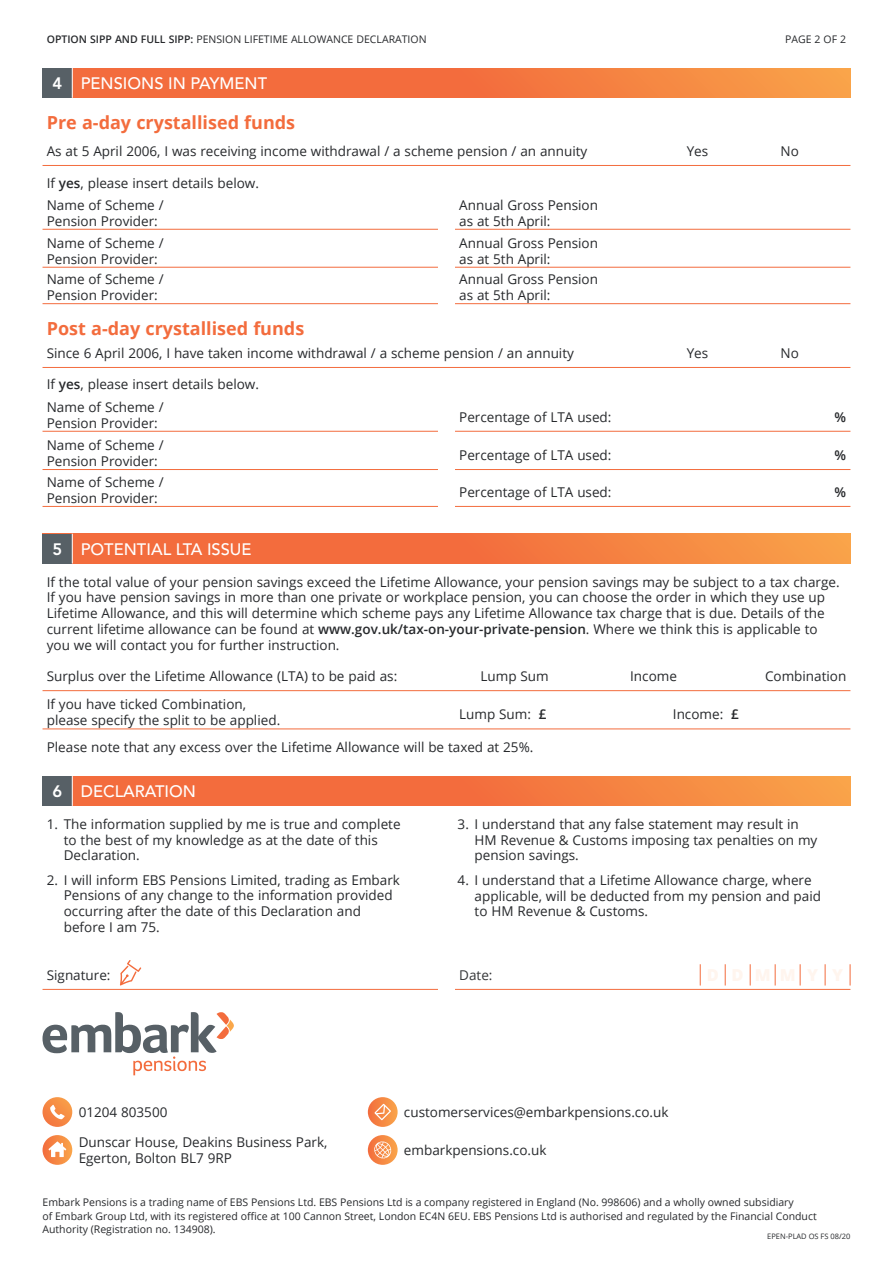
<style>
.page{position:relative;width:893px;height:1263px;background:#fff}
.page>*{position:absolute;margin:0;border:0;box-sizing:border-box;transform-origin:0 0}
.t1{font:700 18px "Open Sans";color:#f36c3d}
.t2{font:500 16.5px "Avenir LT Std";color:#fff}
.t3{font:800 16.5px "Avenir LT Std";color:#fff}
.t4{font:13.5px/15.8px "Open Sans";color:#27292c}
.t5{font:13.5px "Open Sans";color:#363739}
.t6{font:600 13.5px "Open Sans";color:#27292c}
.t7{font:10.5px/13.5px "Open Sans";color:#27292c}
.t8{font:7.5px "Open Sans";color:#27292c}
.s1{font-weight:600}
.s2{font-weight:800}
</style>
<div class="page">
<div style="left:43px;top:68px;width:807px;height:30px;background:linear-gradient(to right,#f15c39,#f79546)"></div>
<div style="left:43px;top:534px;width:807px;height:29px;background:linear-gradient(to right,#f15c39,#f79546)"></div>
<div style="left:43px;top:68px;width:29px;height:30px;background:#576066"></div>
<div style="left:43px;top:534px;width:29px;height:29px;background:#576066"></div>
<hr style="left:72px;top:68px;width:1px;height:30px;background:#fff">
<svg style="left:72px;top:534px;width:1px;height:29px"></svg>
<div style="left:43px;top:776px;width:807px;height:30px;background:linear-gradient(to right,#f15c39,#f79546)"></div>
<div style="left:43px;top:776px;width:29px;height:30px;background:#576066"></div>
<hr style="left:72px;top:776px;width:1px;height:30px;background:#fff">
<hr style="left:43px;top:989px;width:395px;height:1px;background:#f36c3d">
<svg style="left:120px;top:960px;width:21px;height:25px"></svg>
<hr style="left:455px;top:989px;width:395px;height:1px;background:#f36c3d">
<svg style="left:850px;top:964px;width:1px;height:21px"></svg>
<svg style="left:825px;top:964px;width:1px;height:21px"></svg>
<svg style="left:800px;top:964px;width:1px;height:21px"></svg>
<svg style="left:775px;top:964px;width:1px;height:21px"></svg>
<svg style="left:750px;top:964px;width:1px;height:21px"></svg>
<svg style="left:725px;top:964px;width:1px;height:21px"></svg>
<svg style="left:700px;top:964px;width:1px;height:21px"></svg>
<svg style="left:43px;top:1097px;width:29px;height:30px"></svg>
<svg style="left:50px;top:1105px;width:15px;height:14px"></svg>
<svg style="left:368px;top:1097px;width:30px;height:30px"></svg>
<svg style="left:374px;top:1104px;width:17px;height:16px"></svg>
<svg style="left:368px;top:1135px;width:30px;height:30px"></svg>
<svg style="left:373px;top:1140px;width:19px;height:19px"></svg>
<svg style="left:43px;top:1135px;width:29px;height:30px"></svg>
<svg style="left:48px;top:1141px;width:18px;height:16px"></svg>
<svg style="left:43px;top:1012px;width:191px;height:63px"></svg>
<hr style="left:43px;top:165px;width:807px;height:1px;background:#f36c3d">
<hr style="left:43px;top:367px;width:807px;height:1px;background:#f36c3d">
<hr style="left:43px;top:229px;width:395px;height:1px;background:#f36c3d">
<hr style="left:43px;top:267px;width:395px;height:1px;background:#f36c3d">
<hr style="left:43px;top:303px;width:395px;height:1px;background:#f36c3d">
<hr style="left:43px;top:431px;width:395px;height:1px;background:#f36c3d">
<hr style="left:43px;top:469px;width:395px;height:1px;background:#f36c3d">
<hr style="left:43px;top:506px;width:395px;height:1px;background:#f36c3d">
<hr style="left:455px;top:229px;width:395px;height:1px;background:#f36c3d">
<hr style="left:455px;top:267px;width:395px;height:1px;background:#f36c3d">
<hr style="left:455px;top:303px;width:395px;height:1px;background:#f36c3d">
<hr style="left:455px;top:431px;width:395px;height:1px;background:#f36c3d">
<hr style="left:455px;top:469px;width:395px;height:1px;background:#f36c3d">
<hr style="left:455px;top:506px;width:395px;height:1px;background:#f36c3d">
<hr style="left:43px;top:690px;width:807px;height:1px;background:#f36c3d">
<hr style="left:43px;top:728px;width:807px;height:1px;background:#f36c3d">
<p class="t7" style="left:47px;top:32px;width:381px"><span class="s1">OPTION SIPP AND FULL SIPP:</span> PENSION LIFETIME ALLOWANCE DECLARATION</p>
<p class="t7" style="left:785px;top:32px;width:63px">PAGE 2 OF 2</p>
<p class="t3" style="left:53px;top:74px;width:11px">4</p>
<p class="t2" style="left:81px;top:74px;width:188px">PENSIONS IN PAYMENT</p>
<h1 class="t1" style="left:47px;top:109px;width:250px">Pre a-day crystallised funds</h1>
<p class="t4" style="left:47px;top:143px;width:542px">As at 5 April 2006, I was receiving income withdrawal / a scheme pension / an annuity</p>
<p class="t4" style="left:47px;top:175px;width:214px">If <span class="s1">yes</span>, please insert details below.</p>
<p class="t4" style="left:47px;top:197px;width:118px">Name of Scheme /<br>Pension Provider:</p>
<p class="t4" style="left:47px;top:235px;width:118px">Name of Scheme /<br>Pension Provider:</p>
<p class="t4" style="left:47px;top:271px;width:118px">Name of Scheme /<br>Pension Provider:</p>
<h1 class="t1" style="left:47px;top:316px;width:259px">Post a-day crystallised funds</h1>
<p class="t4" style="left:459px;top:197px;width:140px">Annual Gross Pension as at 5th April:</p>
<p class="t4" style="left:459px;top:235px;width:140px">Annual Gross Pension as at 5th April:</p>
<p class="t4" style="left:459px;top:271px;width:140px">Annual Gross Pension as at 5th April:</p>
<p class="t4" style="left:47px;top:345px;width:529px">Since 6 April 2006, I have taken income withdrawal / a scheme pension / an annuity</p>
<p class="t4" style="left:47px;top:376px;width:214px">If <span class="s1">yes</span>, please insert details below.</p>
<p class="t4" style="left:47px;top:399px;width:118px">Name of Scheme /<br>Pension Provider:</p>
<p class="t4" style="left:47px;top:437px;width:118px">Name of Scheme /<br>Pension Provider:</p>
<p class="t4" style="left:47px;top:474px;width:118px">Name of Scheme /<br>Pension Provider:</p>
<p class="t3" style="left:53px;top:539px;width:11px">5</p>
<p class="t2" style="left:81px;top:540px;width:172px">POTENTIAL LTA ISSUE</p>
<p class="t4" style="left:459px;top:409px;width:154px">Percentage of LTA used:</p>
<p class="t4" style="left:459px;top:447px;width:154px">Percentage of LTA used:</p>
<p class="t4" style="left:459px;top:484px;width:154px">Percentage of LTA used:</p>
<p class="t4" style="left:687px;top:143px;width:23px">Yes</p>
<p class="t4" style="left:780px;top:143px;width:20px">No</p>
<p class="t4" style="left:687px;top:345px;width:23px">Yes</p>
<p class="t4" style="left:780px;top:345px;width:20px">No</p>
<p class="t6" style="left:835px;top:408px;width:13px">%</p>
<p class="t6" style="left:835px;top:446px;width:13px">%</p>
<p class="t6" style="left:835px;top:483px;width:13px">%</p>
<p class="t4" style="left:47px;top:573px;width:794px">If the total value of your pension savings exceed the Lifetime Allowance, your pension savings may be subject to a tax charge.<br>If you have pension savings in more than one private or workplace pension, you can choose the order in which they use up Lifetime Allowance, and this will determine which scheme pays any Lifetime Allowance tax charge that is due. Details of the current lifetime allowance can be found at <span class="s1">www.gov.uk/tax-on-your-private-pension</span>. Where we think this is applicable to you we will contact you for further instruction.</p>
<p class="t4" style="left:47px;top:662px;width:352px;line-height:28.2px">Surplus over the Lifetime Allowance (LTA) to be paid as:<br>If you have ticked Combination,</p>
<p class="t4" style="left:47px;top:712px;width:235px">please specify the split to be applied.</p>
<p class="t4" style="left:630px;top:668px;width:48px">Income</p>
<p class="t4" style="left:765px;top:668px;width:83px">Combination</p>
<p class="t4" style="left:480px;top:668px;width:70px">Lump Sum</p>
<p class="t4" style="left:459px;top:706px;width:89px">Lump Sum: <span class="s1">£</span></p>
<p class="t4" style="left:673px;top:706px;width:67px">Income: <span class="s1">£</span></p>
<p class="t4" style="left:47px;top:739px;width:488px">Please note that any excess over the Lifetime Allowance will be taxed at 25%.</p>
<p class="t2" style="left:53px;top:782px;width:145px"><span class="s2">6</span> DECLARATION</p>
<p class="t4" style="left:64px;top:816px;width:338px;text-indent:-17px">1. The information supplied by me is true and complete to the best of my knowledge as at the date of this<br>Declaration.</p>
<p class="t4" style="left:64px;top:871px;width:338px;text-indent:-17px">2. I will inform EBS Pensions Limited, trading as Embark Pensions of any change to the information provided occurring after the date of this Declaration and before I am 75.</p>
<p class="t4" style="left:475px;top:816px;width:344px;text-indent:-17px">3. I understand that any false statement may result in<br>HM Revenue &amp; Customs imposing tax penalties on my pension savings.</p>
<p class="t4" style="left:475px;top:872px;width:348px;text-indent:-17px">4. I understand that a Lifetime Allowance charge, where applicable, will be deducted from my pension and paid to HM Revenue &amp; Customs.</p>
<p class="t4" style="left:47px;top:967px;width:65px">Signature:</p>
<p class="t5" style="left:459px;top:966px;width:35px">Date:</p>
<p class="t4" style="left:79px;top:1104px;width:90px">01204 803500</p>
<p class="t4" style="left:79px;top:1134px;width:250px">Dunscar House, Deakins Business Park,<br>Egerton, Bolton BL7 9RP</p>
<p class="t4" style="left:404px;top:1104px;width:266px">customerservices@embarkpensions.co.uk</p>
<p class="t4" style="left:404px;top:1142px;width:144px">embarkpensions.co.uk</p>
<p class="t7" style="left:43px;top:1195px;width:776px">Embark Pensions is a trading name of EBS Pensions Ltd. EBS Pensions Ltd is a company registered in England (No. 998606) and a wholly owned subsidiary<br>of Embark Group Ltd, with its registered office at 100 Cannon Street, London EC4N 6EU. EBS Pensions Ltd is authorised and regulated by the Financial Conduct<br>Authority (Registration no. 134908).</p>
<p class="t8" style="left:767px;top:1231px;width:85px">EPEN-PLAD OS FS 08/20</p>
</div>
